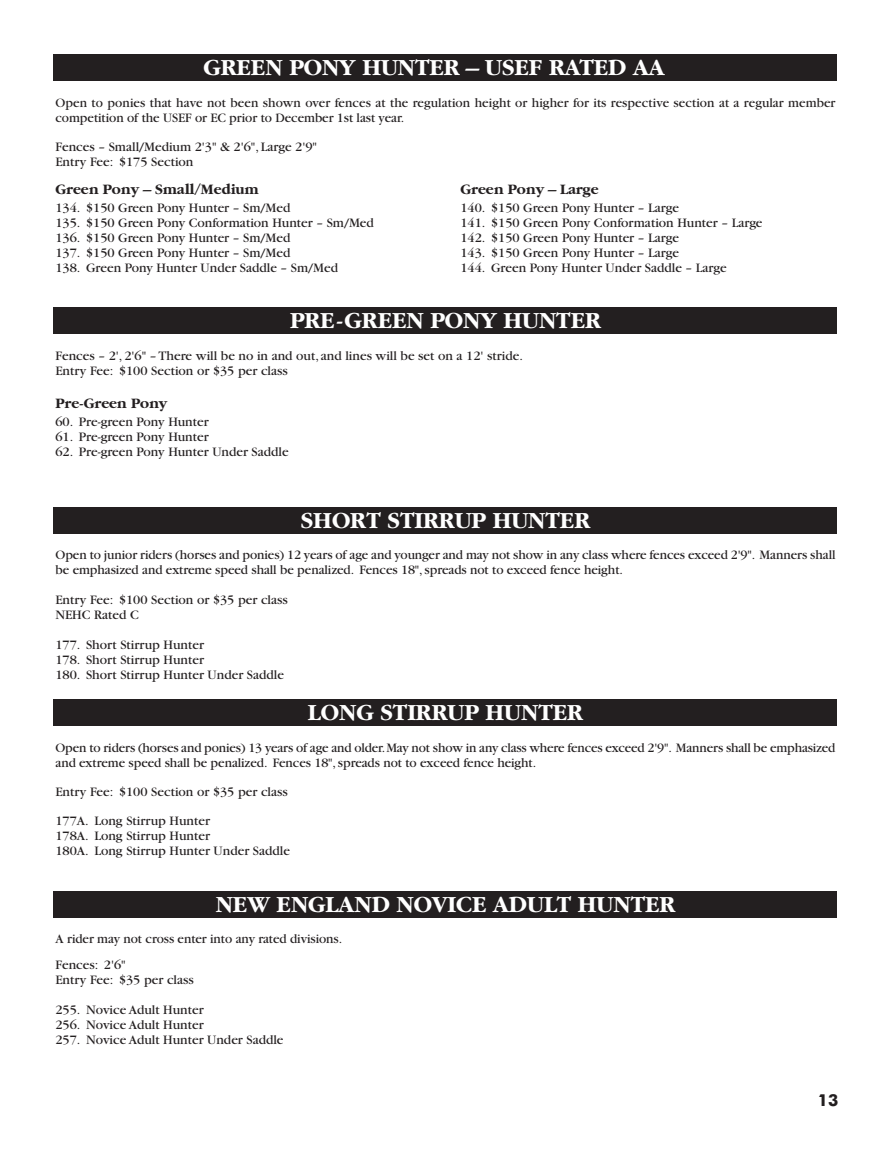
<style>
.page{position:relative;width:891px;height:1161px;background:#fff}
.page>*{position:absolute;margin:0;border:0;box-sizing:border-box;transform-origin:0 0}
.t1{font:700 24px "Garamond";color:#fff}
.t2{font:700 16.5px "Futura BT";color:#231f20}
.t3{font:700 15px "Garamond";color:#231f20}
.t4{font:13.5px/15px "Garamond";color:#231f20}
</style>
<div class="page">
<div style="left:54px;top:54px;width:783px;height:27px;background:#231f20"></div>
<div style="left:54px;top:308px;width:783px;height:26px;background:#231f20"></div>
<div style="left:54px;top:507px;width:783px;height:27px;background:#231f20"></div>
<div style="left:54px;top:699px;width:783px;height:27px;background:#231f20"></div>
<div style="left:54px;top:891px;width:783px;height:27px;background:#231f20"></div>
<h1 class="t1" style="left:203px;top:54px;width:463px">GREEN PONY HUNTER – USEF RATED AA</h1>
<p class="t4" style="left:56px;top:95px;width:782px">Open to ponies that have not been shown over fences at the regulation height or higher for its respective section at a regular member competition of the USEF or EC prior to December 1st last year.</p>
<p class="t4" style="left:55px;top:139px;width:263px">Fences – Small/Medium 2'3" &amp; 2'6", Large 2'9"<br>Entry Fee: $175 Section</p>
<p class="t3" style="left:55px;top:181px;width:205px">Green Pony – Small/Medium</p>
<p class="t4" style="left:55px;top:201px;width:320px">134. $150 Green Pony Hunter – Sm/Med<br>135. $150 Green Pony Conformation Hunter – Sm/Med 136. $150 Green Pony Hunter – Sm/Med<br>137. $150 Green Pony Hunter – Sm/Med<br>138. Green Pony Hunter Under Saddle – Sm/Med</p>
<p class="t3" style="left:460px;top:181px;width:140px">Green Pony – Large</p>
<p class="t4" style="left:460px;top:201px;width:304px">140. $150 Green Pony Hunter – Large<br>141. $150 Green Pony Conformation Hunter – Large 142. $150 Green Pony Hunter – Large<br>143. $150 Green Pony Hunter – Large<br>144. Green Pony Hunter Under Saddle – Large</p>
<h1 class="t1" style="left:290px;top:307px;width:312px">PRE-GREEN PONY HUNTER</h1>
<p class="t4" style="left:55px;top:349px;width:469px">Fences – 2', 2'6" – There will be no in and out, and lines will be set on a 12' stride.<br>Entry Fee: $100 Section or $35 per class</p>
<p class="t3" style="left:55px;top:395px;width:113px">Pre-Green Pony</p>
<p class="t4" style="left:55px;top:415px;width:155px">60. Pre-green Pony Hunter</p>
<p class="t4" style="left:55px;top:430px;width:155px">61. Pre-green Pony Hunter</p>
<p class="t4" style="left:55px;top:445px;width:235px">62. Pre-green Pony Hunter Under Saddle</p>
<h1 class="t1" style="left:301px;top:507px;width:291px">SHORT STIRRUP HUNTER</h1>
<p class="t4" style="left:56px;top:548px;width:781px">Open to junior riders (horses and ponies) 12 years of age and younger and may not show in any class where fences exceed 2'9". Manners shall be emphasized and extreme speed shall be penalized. Fences 18", spreads not to exceed fence height.</p>
<p class="t4" style="left:55px;top:592px;width:234px">Entry Fee: $100 Section or $35 per class<br>NEHC Rated C</p>
<p class="t4" style="left:55px;top:637px;width:230px">177. Short Stirrup Hunter<br>178. Short Stirrup Hunter<br>180. Short Stirrup Hunter Under Saddle</p>
<h1 class="t1" style="left:308px;top:699px;width:277px">LONG STIRRUP HUNTER</h1>
<p class="t4" style="left:56px;top:740px;width:781px">Open to riders (horses and ponies) 13 years of age and older. May not show in any class where fences exceed 2'9". Manners shall be emphasized and extreme speed shall be penalized. Fences 18", spreads not to exceed fence height.</p>
<p class="t4" style="left:55px;top:778px;width:234px;line-height:28.5px">Entry Fee: $100 Section or $35 per class<br>177A. Long Stirrup Hunter</p>
<p class="t4" style="left:55px;top:828px;width:236px">178A. Long Stirrup Hunter<br>180A. Long Stirrup Hunter Under Saddle</p>
<h1 class="t1" style="left:216px;top:891px;width:461px">NEW ENGLAND NOVICE ADULT HUNTER</h1>
<p class="t4" style="left:55px;top:926px;width:288px;line-height:26.1px">A rider may not cross enter into any rated divisions.<br>Fences: 2'6"</p>
<p class="t4" style="left:55px;top:973px;width:140px">Entry Fee: $35 per class</p>
<p class="t4" style="left:55px;top:1003px;width:230px">255. Novice Adult Hunter<br>256. Novice Adult Hunter<br>257. Novice Adult Hunter Under Saddle</p>
<p class="t2" style="left:818px;top:1090px;width:22px">13</p>
</div>
